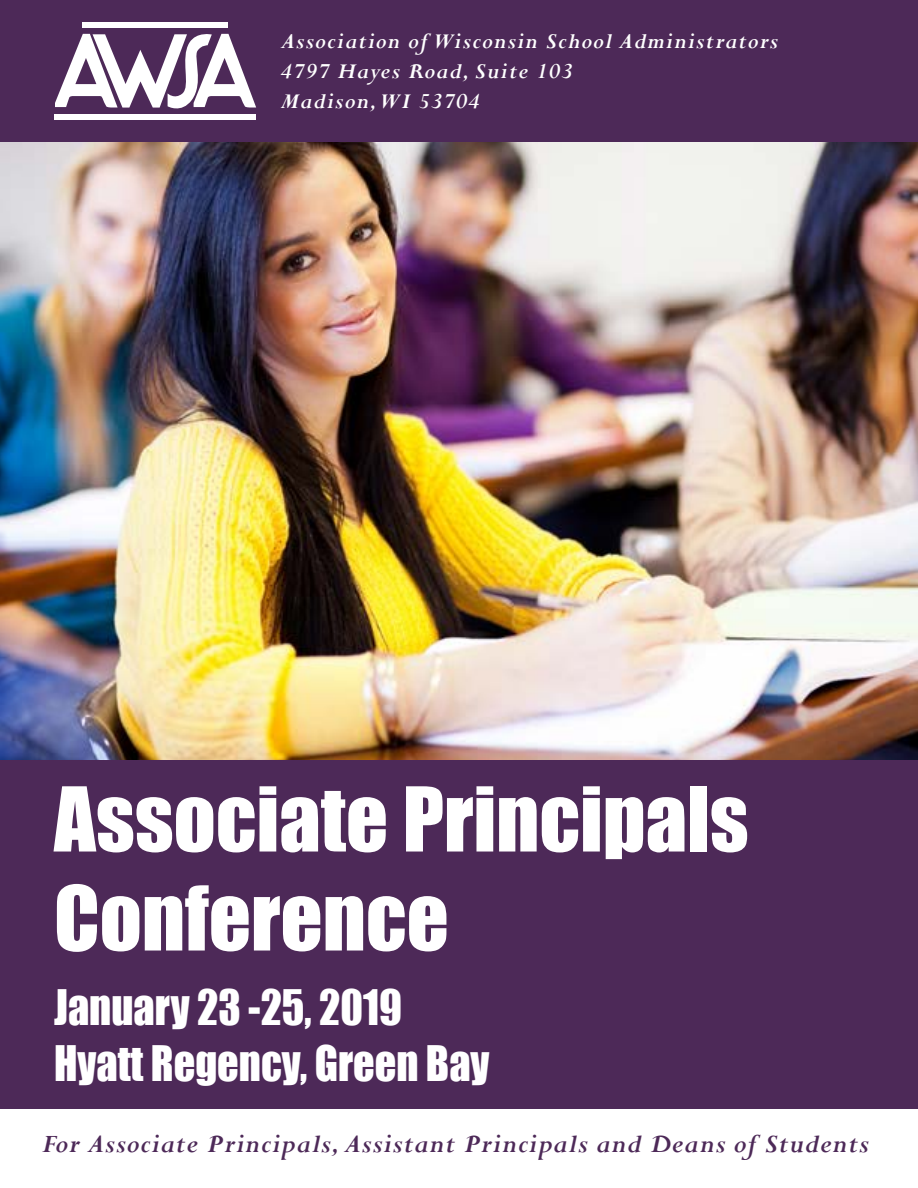
<style>
.page{position:relative;width:918px;height:1188px;background:#fff}
.page>*{position:absolute;margin:0;border:0;box-sizing:border-box;transform-origin:0 0}
.t1{font:82.5px/99px "Impact";color:#fff}
.t2{font:45px/55.5px "Impact";color:#fff;scale:.94 1}
.t3{font:italic 700 28.5px "Perpetua";letter-spacing:.04em;color:#4d2958}
.t4{font:italic 700 24px/30px "Perpetua";letter-spacing:.06em;color:#fff}
</style>
<div class="page">
<div style="left:0;top:760px;width:918px;height:349px;background:#4d2958"></div>
<div style="left:0;top:0;width:918px;height:142px;background:#4d2958"></div>
<svg style="left:55px;top:33px;width:201px;height:87px"></svg>
<div style="left:82px;top:22px;width:146px;height:6px;background:#fff"></div>
<div style="left:54px;top:114px;width:202px;height:5px;background:#fff"></div>
<img style="left:0;top:142px;width:918px;height:618px">
<p class="t4" style="left:281px;top:26px;width:499px">Association of Wisconsin School Administrators<br>4797 Hayes Road, Suite 103<br>Madison, WI 53704</p>
<h1 class="t1" style="left:54px;top:767px;width:696px">Associate Principals<br>Conference</h1>
<h2 class="t2" style="left:54px;top:979px;width:465px">January 23 -25, 2019<br>Hyatt Regency, Green Bay</h2>
<p class="t3" style="left:42px;top:1126px;width:829px">For Associate Principals, Assistant Principals and Deans of Students</p>
</div>
